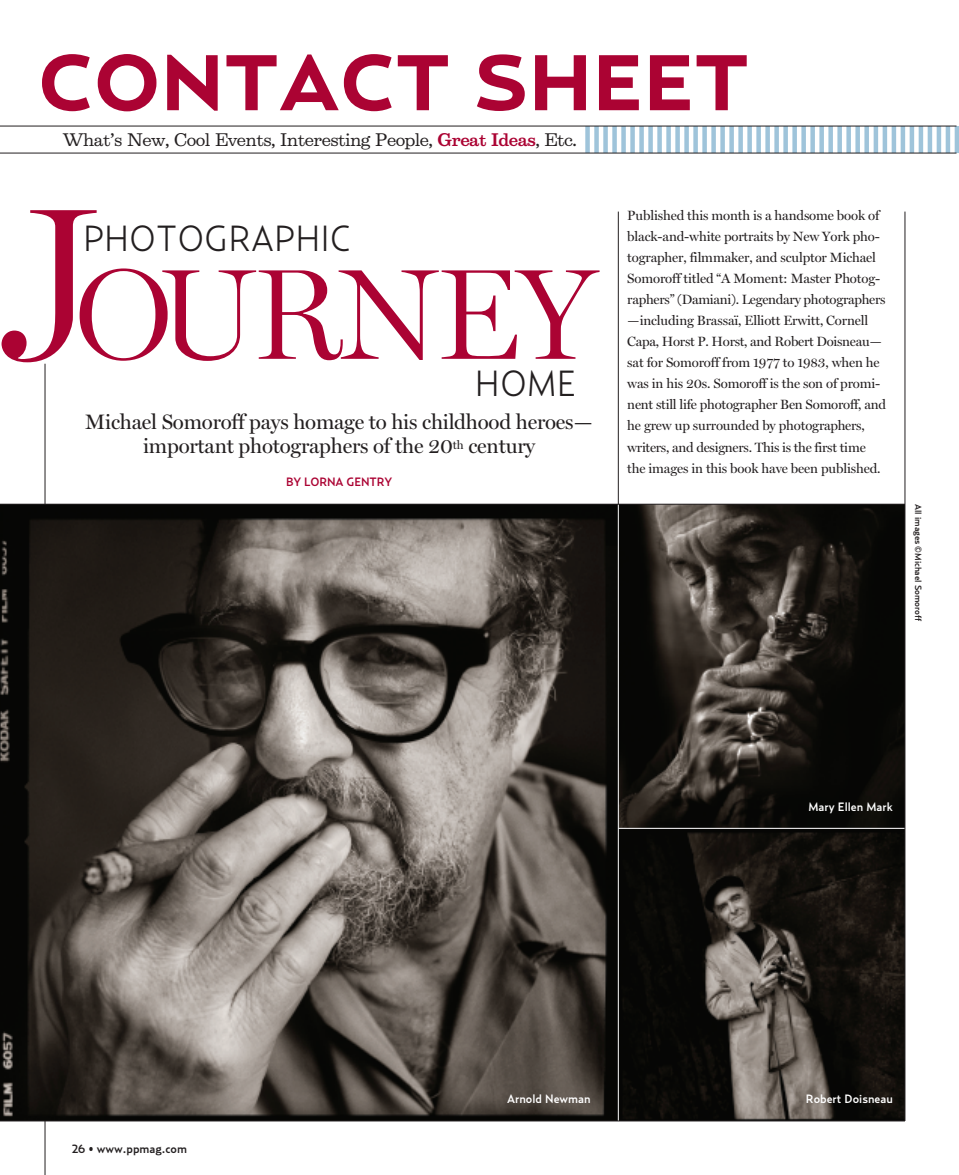
<style>
.page{position:relative;width:959px;height:1175px;background:#fff}
.page>*{position:absolute;margin:0;border:0;box-sizing:border-box;transform-origin:0 0}
.t1{font:300 129.3px "Miller Display";letter-spacing:-.04em;color:#ab0333}
.t2{font:700 78px "Relay Wide";color:#ab0333}
.t3{font:300 36px "Relay";color:#231f20}
.t4{font:21px/24px "Miller Display";letter-spacing:-.01em;color:#231f20;text-align:center}
.t5{font:16.5px "Belizio";letter-spacing:-.03em;color:#231f20}
.t6{font:13.5px/21px "Miller Display";letter-spacing:-.01em;color:#231f20}
.t7{font:500 12px "Relay";color:#fff}
.t8{font:500 12px "Relay";color:#231f20}
.t9{font:500 12px "Relay";letter-spacing:-.01em;color:#ab0333}
.t10{font:500 9px "Relay";letter-spacing:-.01em;color:#231f20}
.s1{font-weight:500;color:#ab0333}
.s2{font-size:217.5px}
</style>
<div class="page">
<hr style="left:45px;top:364px;width:1px;height:810px;background:#231f20">
<div style="left:585px;top:126px;width:5px;height:27px;background:#9fc4da"></div>
<svg style="left:594px;top:127px;width:4px;height:26px"></svg>
<div style="left:603px;top:126px;width:5px;height:27px;background:#9fc4da"></div>
<svg style="left:612px;top:127px;width:4px;height:26px"></svg>
<div style="left:621px;top:126px;width:5px;height:27px;background:#9fc4da"></div>
<svg style="left:630px;top:127px;width:4px;height:26px"></svg>
<div style="left:639px;top:126px;width:5px;height:27px;background:#9fc4da"></div>
<svg style="left:648px;top:127px;width:4px;height:26px"></svg>
<div style="left:657px;top:126px;width:5px;height:27px;background:#9fc4da"></div>
<svg style="left:666px;top:127px;width:4px;height:26px"></svg>
<div style="left:675px;top:126px;width:5px;height:27px;background:#9fc4da"></div>
<svg style="left:684px;top:127px;width:4px;height:26px"></svg>
<div style="left:693px;top:126px;width:5px;height:27px;background:#9fc4da"></div>
<svg style="left:702px;top:127px;width:4px;height:26px"></svg>
<div style="left:711px;top:126px;width:5px;height:27px;background:#9fc4da"></div>
<svg style="left:720px;top:127px;width:4px;height:26px"></svg>
<div style="left:729px;top:126px;width:5px;height:27px;background:#9fc4da"></div>
<svg style="left:738px;top:127px;width:4px;height:26px"></svg>
<div style="left:747px;top:126px;width:5px;height:27px;background:#9fc4da"></div>
<svg style="left:756px;top:127px;width:4px;height:26px"></svg>
<div style="left:765px;top:126px;width:5px;height:27px;background:#9fc4da"></div>
<svg style="left:774px;top:127px;width:4px;height:26px"></svg>
<div style="left:783px;top:126px;width:5px;height:27px;background:#9fc4da"></div>
<svg style="left:792px;top:127px;width:4px;height:26px"></svg>
<div style="left:801px;top:126px;width:5px;height:27px;background:#9fc4da"></div>
<svg style="left:810px;top:127px;width:4px;height:26px"></svg>
<div style="left:819px;top:126px;width:5px;height:27px;background:#9fc4da"></div>
<svg style="left:828px;top:127px;width:4px;height:26px"></svg>
<div style="left:837px;top:126px;width:5px;height:27px;background:#9fc4da"></div>
<svg style="left:846px;top:127px;width:4px;height:26px"></svg>
<div style="left:855px;top:126px;width:5px;height:27px;background:#9fc4da"></div>
<svg style="left:864px;top:127px;width:4px;height:26px"></svg>
<div style="left:873px;top:126px;width:5px;height:27px;background:#9fc4da"></div>
<div style="left:882px;top:126px;width:5px;height:27px;background:#9fc4da"></div>
<div style="left:891px;top:126px;width:5px;height:27px;background:#9fc4da"></div>
<div style="left:900px;top:126px;width:5px;height:27px;background:#9fc4da"></div>
<div style="left:909px;top:126px;width:5px;height:27px;background:#9fc4da"></div>
<div style="left:918px;top:126px;width:5px;height:27px;background:#9fc4da"></div>
<div style="left:927px;top:126px;width:5px;height:27px;background:#9fc4da"></div>
<div style="left:936px;top:126px;width:5px;height:27px;background:#9fc4da"></div>
<div style="left:945px;top:126px;width:5px;height:27px;background:#9fc4da"></div>
<svg style="left:954px;top:126px;width:4px;height:27px"></svg>
<img style="left:0;top:505px;width:618px;height:615px">
<hr style="left:0;top:126px;width:956px;height:1px;background:#231f20">
<hr style="left:0;top:153px;width:956px;height:1px;background:#231f20">
<svg style="left:619px;top:505px;width:285px;height:323px;background:#26221e"></svg>
<svg style="left:619px;top:829px;width:285px;height:291px;background:#26231f"></svg>
<hr style="left:618px;top:212px;width:1px;height:292px;background:#231f20">
<hr style="left:904px;top:212px;width:1px;height:908px;background:#231f20">
<hr style="left:0;top:504px;width:904px;height:1px;background:#231f20">
<hr style="left:0;top:1120px;width:904px;height:1px;background:#231f20">
<h2 class="t2" style="left:38px;top:35px;width:712px">CONTACT SHEET</h2>
<p class="t5" style="left:63px;top:131px;width:515px">What’s New, Cool Events, Interesting People, <span class="s1">Great Ideas</span>, Etc.</p>
<h1 class="t1" style="left:2px;top:236px;width:594px"><span class="s2">J</span>OURNEY</h1>
<h3 class="t3" style="left:83px;top:216px;width:269px">PHOTOGRAPHIC</h3>
<h3 class="t3" style="left:475px;top:362px;width:103px">HOME</h3>
<h3 class="t4" style="left:85px;top:410px;width:509px">Michael Somoroff pays homage to his childhood heroes— important photographers of the 20<sup>th</sup> century</h3>
<p class="t9" style="left:286px;top:475px;width:108px">BY LORNA GENTRY</p>
<p class="t6" style="left:627px;top:205px;width:260px">Published this month is a handsome book of black-and-white portraits by New York pho&shy;tographer, filmmaker, and sculptor Michael Somoroff titled “A Moment: Master Photog&shy;raphers” (Damiani). Legendary photographers —including Brassaï, Elliott Erwitt, Cornell Capa, Horst P. Horst, and Robert Doisneau— sat for Somoroff from 1977 to 1983, when he was in his 20s. Somoroff is the son of promi&shy;nent still life photographer Ben Somoroff, and he grew up surrounded by photographers, writers, and designers. This is the first time the images in this book have been published.</p>
<p class="t10" style="left:923px;top:504px;width:118px;rotate:90deg">All images ©Michael Somoroff</p>
<p class="t7" style="left:808px;top:799px;width:86px">Mary Ellen Mark</p>
<p class="t8" style="left:72px;top:1141px;width:116px">26 • www.ppmag.com</p>
<p class="t7" style="left:507px;top:1091px;width:85px">Arnold Newman</p>
<p class="t7" style="left:806px;top:1091px;width:88px">Robert Doisneau</p>
</div>
